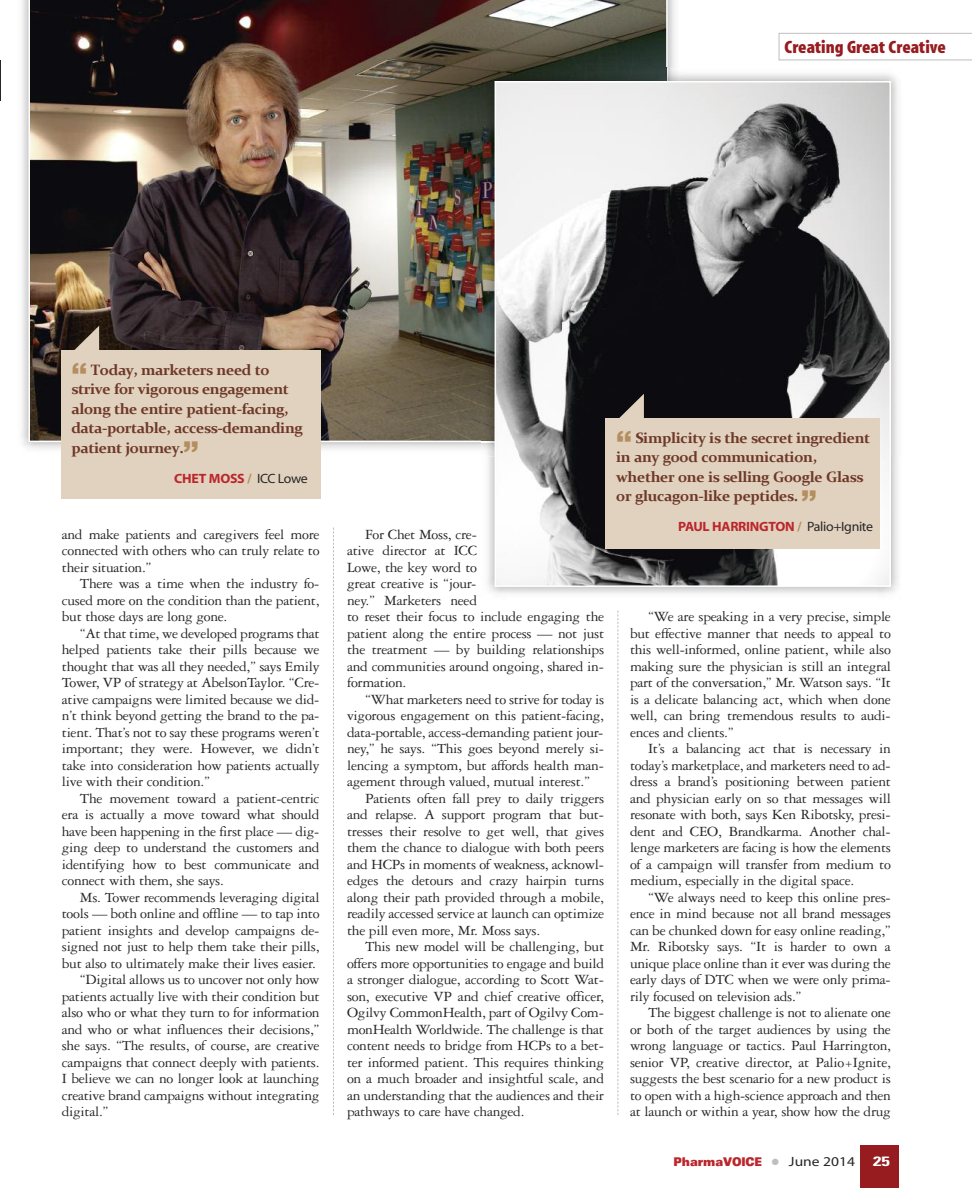
<style>
.page{position:relative;width:972px;height:1188px;background:#fff}
.page>*{position:absolute;margin:0;border:0;box-sizing:border-box;transform-origin:0 0}
.t1{font:18px "Myriad MM 830 wt 300 wd";color:#961c20;scale:1.05 1}
.t2{font:15px/16.5px "Garamond Three";letter-spacing:-.02em;color:#272627;text-align:justify}
.t3{font:700 15px/19.5px "Constantia";letter-spacing:-.025em;color:#6e3828}
.t4{font:13.5px "Myriad MM 700 wt 600 wd";letter-spacing:-.02em;color:#bb262c}
.t5{font:700 condensed 13.5px "Univers";color:#fff;scale:1.4 1}
.t6{font:900 expanded 12px "Univers";letter-spacing:-.01em;color:#bb262c;scale:.75 1}
.s1{font-family:"Helvetica";font-weight:900;font-size:30px;color:#b48e60}
.s2{color:#b48e60}
.s3{font-family:"Myriad MM 400 wt 600 wd";color:#272627}
.s4{color:#bebebe}
.s5{font-family:"Myriad MM 400 wt 600 wd";font-weight:400;font-stretch:normal;font-size:13.5px;color:#272627}
</style>
<div class="page">
<div style="left:860px;top:1145px;width:39px;height:43px;background:#961c20"></div>
<svg style="left:779px;top:33px;width:193px;height:27px"></svg>
<svg style="left:333px;top:528px;width:1px;height:587px"></svg>
<svg style="left:618px;top:610px;width:1px;height:505px"></svg>
<img style="left:28px;top:0;width:640px;height:442px">
<div style="left:61px;top:350px;width:259px;height:149px;background:#e1d2bf"></div>
<svg style="left:69px;top:326px;width:30px;height:24px"></svg>
<img style="left:481px;top:68px;width:417px;height:526px">
<img style="left:498px;top:84px;width:390px;height:500px">
<div style="left:495px;top:81px;width:396px;height:506px;border:2px solid #fff"></div>
<div style="left:606px;top:418px;width:274px;height:131px;background:#e1d2bf"></div>
<svg style="left:614px;top:394px;width:30px;height:24px"></svg>
<hr style="left:0;top:60px;width:1px;height:41px;background:#272627">
<p class="t1" style="left:785px;top:40px;width:155px">Creating Great Creative</p>
<p class="t3" style="left:71px;top:360px;width:233px"><span class="s1">“</span> Today, marketers need to strive for vigorous engagement along the entire patient-facing, data-portable, access-demanding patient journey.<span class="s1">”</span></p>
<p class="t4" style="left:174px;top:473px;width:135px">CHET MOSS <span class="s2">/</span> <span class="s3">ICC Lowe</span></p>
<p class="t2" style="left:62px;top:527px;width:259px">and make patients and caregivers feel more connected with others who can truly relate to their situation.”</p>
<p class="t2" style="left:62px;top:577px;width:259px;text-indent:18px">There was a time when the industry fo&shy;cused more on the condition than the patient, but those days are long gone.</p>
<p class="t2" style="left:62px;top:626px;width:259px;text-indent:18px">“At that time, we developed programs that helped patients take their pills because we thought that was all they needed,” says Emily Tower, VP of strategy at AbelsonTaylor. “Cre&shy;ative campaigns were limited because we did&shy;n’t think beyond getting the brand to the pa&shy;tient. That’s not to say these programs weren’t important; they were. However, we didn’t take into consideration how patients actually live with their condition.”</p>
<p class="t2" style="left:62px;top:791px;width:259px;text-indent:18px">The movement toward a patient-centric era is actually a move toward what should have been happening in the first place — dig&shy;ging deep to understand the customers and identifying how to best communicate and connect with them, she says.</p>
<p class="t2" style="left:80px;top:890px;width:241px">Ms. Tower recommends leveraging digital</p>
<p class="t2" style="left:62px;top:907px;width:259px">tools — both online and offline — to tap into</p>
<p class="t2" style="left:62px;top:923px;width:259px">patient insights and develop campaigns de-</p>
<p class="t2" style="left:62px;top:940px;width:259px">signed not just to help them take their pills,</p>
<p class="t2" style="left:62px;top:956px;width:256px">but also to ultimately make their lives easier.</p>
<p class="t2" style="left:80px;top:973px;width:241px">“Digital allows us to uncover not only how</p>
<p class="t2" style="left:62px;top:989px;width:259px">patients actually live with their condition but</p>
<p class="t2" style="left:62px;top:1006px;width:259px">also who or what they turn to for information</p>
<p class="t2" style="left:62px;top:1022px;width:259px">and who or what influences their decisions,”</p>
<p class="t2" style="left:62px;top:1039px;width:259px">she says. “The results, of course, are creative</p>
<p class="t2" style="left:62px;top:1055px;width:259px">campaigns that connect deeply with patients.</p>
<p class="t2" style="left:62px;top:1072px;width:259px">I believe we can no longer look at launching</p>
<p class="t2" style="left:62px;top:1088px;width:259px">creative brand campaigns without integrating</p>
<p class="t2" style="left:62px;top:1105px;width:48px">digital.”</p>
<p class="t2" style="left:347px;top:527px;width:259px;text-align:left;text-indent:18px">For Chet Moss, cre-<br>ative director at ICC<br>Lowe, the key word to<br>great creative is “jour-<br>ney.” Marketers need<br>to reset their focus to include engaging the patient along the entire process — not just the treatment — by building relationships and communities around ongoing, shared in&shy;formation.</p>
<p class="t2" style="left:365px;top:692px;width:241px">“What marketers need to strive for today is</p>
<p class="t2" style="left:347px;top:709px;width:259px">vigorous engagement on this patient-facing,</p>
<p class="t2" style="left:347px;top:725px;width:258px">data-portable, access-demanding patient jour-</p>
<p class="t2" style="left:347px;top:742px;width:258px">ney,” he says. “This goes beyond merely si-</p>
<p class="t2" style="left:347px;top:758px;width:258px">lencing a symptom, but affords health man-</p>
<p class="t2" style="left:347px;top:775px;width:245px">agement through valued, mutual interest.”</p>
<p class="t2" style="left:365px;top:791px;width:241px">Patients often fall prey to daily triggers</p>
<p class="t2" style="left:347px;top:808px;width:258px">and relapse. A support program that but-</p>
<p class="t2" style="left:347px;top:824px;width:259px">tresses their resolve to get well, that gives</p>
<p class="t2" style="left:347px;top:841px;width:259px">them the chance to dialogue with both peers</p>
<p class="t2" style="left:347px;top:857px;width:258px">and HCPs in moments of weakness, acknowl-</p>
<p class="t2" style="left:347px;top:874px;width:259px">edges the detours and crazy hairpin turns</p>
<p class="t2" style="left:347px;top:890px;width:259px">along their path provided through a mobile,</p>
<p class="t2" style="left:347px;top:907px;width:259px">readily accessed service at launch can optimize</p>
<p class="t2" style="left:347px;top:923px;width:195px">the pill even more, Mr. Moss says.</p>
<p class="t2" style="left:365px;top:940px;width:241px">This new model will be challenging, but</p>
<p class="t2" style="left:347px;top:956px;width:259px">offers more opportunities to engage and build</p>
<p class="t2" style="left:347px;top:973px;width:258px">a stronger dialogue, according to Scott Wat-</p>
<p class="t2" style="left:347px;top:989px;width:259px">son, executive VP and chief creative officer,</p>
<p class="t2" style="left:347px;top:1006px;width:258px">Ogilvy CommonHealth, part of Ogilvy Com-</p>
<p class="t2" style="left:347px;top:1022px;width:259px">monHealth Worldwide. The challenge is that</p>
<p class="t2" style="left:347px;top:1039px;width:258px">content needs to bridge from HCPs to a bet-</p>
<p class="t2" style="left:347px;top:1055px;width:259px">ter informed patient. This requires thinking</p>
<p class="t2" style="left:347px;top:1072px;width:259px">on a much broader and insightful scale, and</p>
<p class="t2" style="left:347px;top:1088px;width:259px">an understanding that the audiences and their</p>
<p class="t2" style="left:347px;top:1105px;width:179px">pathways to care have changed.</p>
<p class="t3" style="left:616px;top:428px;width:255px"><span class="s1">“</span> Simplicity is the secret ingredient in any good communication, whether one is selling Google Glass or glucagon-like peptides. <span class="s1">”</span></p>
<p class="t4" style="left:678px;top:522px;width:196px">PAUL HARRINGTON <span class="s2">/</span> <span class="s3">Palio+Ignite</span></p>
<p class="t2" style="left:630px;top:610px;width:263px;text-indent:18px">“We are speaking in a very precise, simple but effective manner that needs to appeal to this well-informed, online patient, while also making sure the physician is still an integral part of the conversation,” Mr. Watson says. “It is a delicate balancing act, which when done well, can bring tremendous results to audi&shy;ences and clients.”</p>
<p class="t2" style="left:630px;top:742px;width:263px;text-indent:18px">It’s a balancing act that is necessary in today’s marketplace, and marketers need to ad&shy;dress a brand’s positioning between patient and physician early on so that messages will resonate with both, says Ken Ribotsky, presi&shy;dent and CEO, Brandkarma. Another chal&shy;lenge marketers are facing is how the elements of a campaign will transfer from medium to medium, especially in the digital space.</p>
<p class="t2" style="left:630px;top:890px;width:263px;text-indent:18px">“We always need to keep this online pres&shy;ence in mind because not all brand messages can be chunked down for easy online reading,” Mr. Ribotsky says. “It is harder to own a unique place online than it ever was during the early days of DTC when we were only prima&shy;rily focused on television ads.”</p>
<p class="t2" style="left:630px;top:1006px;width:263px;text-indent:18px">The biggest challenge is not to alienate one or both of the target audiences by using the wrong language or tactics. Paul Harrington, senior VP, creative director, at Palio+Ignite, suggests the best scenario for a new product is to open with a high-science approach and then at launch or within a year, show how the drug</p>
<p class="t6" style="left:674px;top:1157px;width:244px">PharmaVOICE <span class="s4">●</span> <span class="s5">June 2014</span></p>
<p class="t5" style="left:873px;top:1156px;width:13px">25</p>
</div>
